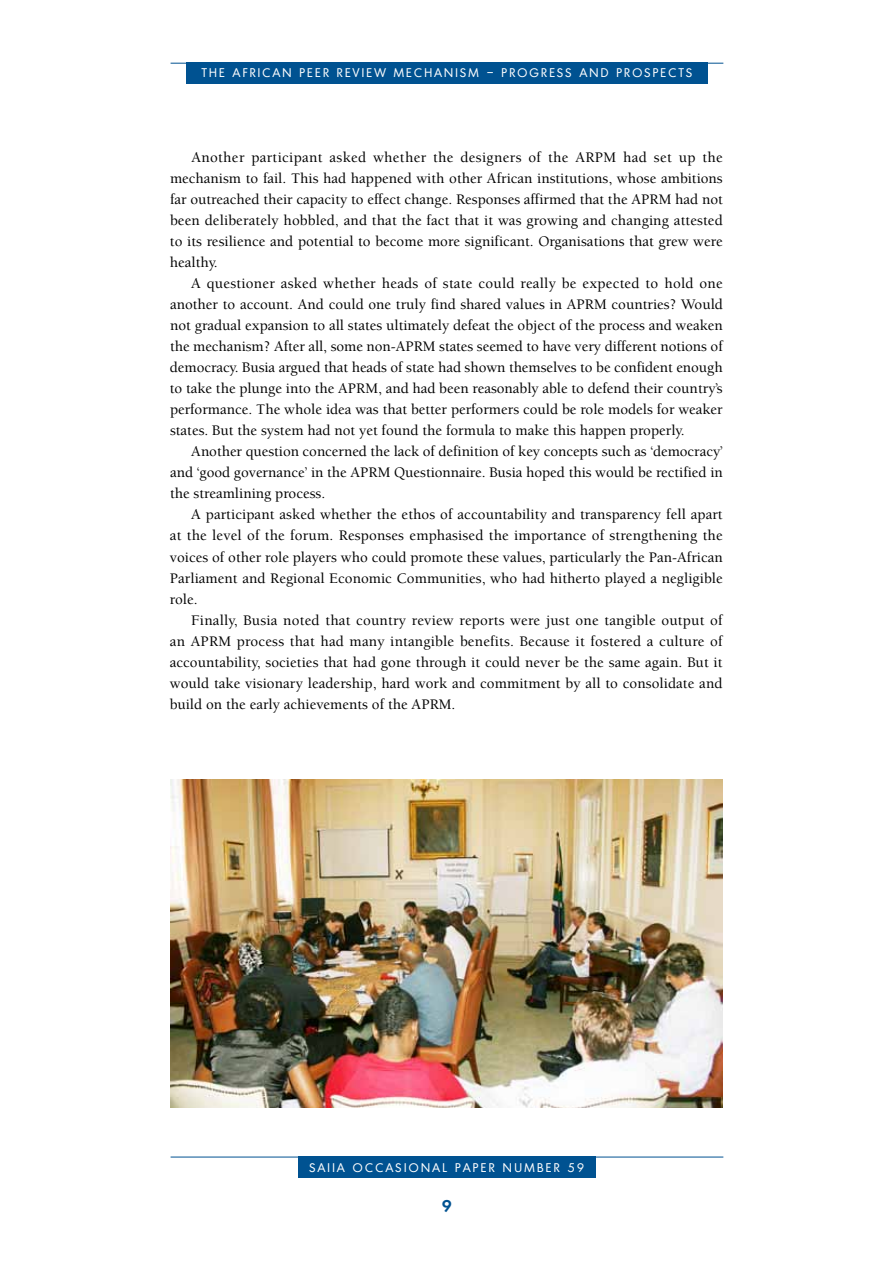
<style>
.page{position:relative;width:893px;height:1263px;background:#fff}
.page>*{position:absolute;margin:0;border:0;box-sizing:border-box;transform-origin:0 0}
.t1{font:600 16.5px "Montreal";color:#005291}
.t2{font:500 15px/21px "Berkeley Std";color:#000;text-align:justify}
.t3{font:12px "Montreal";letter-spacing:.2em;color:#fff}
</style>
<div class="page">
<hr style="left:171px;top:63px;width:552px;height:1px;background:#005291">
<div style="left:186px;top:63px;width:521px;height:21px;background:#005291"></div>
<hr style="left:171px;top:1157px;width:552px;height:1px;background:#005291">
<div style="left:298px;top:1157px;width:298px;height:21px;background:#005291"></div>
<img style="left:170px;top:779px;width:552px;height:329px">
<p class="t3" style="left:202px;top:65px;width:57px">THE AFRICAN</p>
<p class="t3" style="left:299px;top:65px;width:16px">PEER</p>
<p class="t3" style="left:337px;top:65px;width:16px">REVIE</p>
<p class="t3" style="left:374px;top:65px;width:70px">W MEC HANISM</p>
<p class="t3" style="left:487px;top:65px;width:33px">– PROGRESS</p>
<p class="t3" style="left:580px;top:65px;width:11px">AND</p>
<p class="t3" style="left:616px;top:65px;width:18px">PROSPECTS</p>
<p class="t2" style="left:170px;top:147px;width:554px;text-indent:21px">Another participant asked whether the designers of the ARPM had set up the mechanism to fail. This had happened with other African institutions, whose ambitions far outreached their capacity to effect change. Responses affirmed that the APRM had not been deliberately hobbled, and that the fact that it was growing and changing attested to its resilience and potential to become more significant. Organisations that grew were healthy.</p>
<p class="t2" style="left:170px;top:273px;width:554px;text-indent:21px">A questioner asked whether heads of state could really be expected to hold one another to account. And could one truly find shared values in APRM countries? Would not gradual expansion to all states ultimately defeat the object of the process and weaken the mechanism? After all, some non-APRM states seemed to have very different notions of democracy. Busia argued that heads of state had shown themselves to be confident enough to take the plunge into the APRM, and had been reasonably able to defend their country’s performance. The whole idea was that better performers could be role models for weaker states. But the system had not yet found the formula to make this happen properly.</p>
<p class="t2" style="left:170px;top:441px;width:554px;text-indent:21px">Another question concerned the lack of definition of key concepts such as ‘democracy’ and ‘good governance’ in the APRM Questionnaire. Busia hoped this would be rectified in the streamlining process.</p>
<p class="t2" style="left:170px;top:504px;width:554px;text-indent:21px">A participant asked whether the ethos of accountability and transparency fell apart at the level of the forum. Responses emphasised the importance of strengthening the voices of other role players who could promote these values, particularly the Pan-African Parliament and Regional Economic Communities, who had hitherto played a negligible role.</p>
<p class="t2" style="left:170px;top:610px;width:554px;text-indent:21px">Finally, Busia noted that country review reports were just one tangible output of an APRM process that had many intangible benefits. Because it fostered a culture of accountability, societies that had gone through it could never be the same again. But it would take visionary leadership, hard work and commitment by all to consolidate and build on the early achievements of the APRM.</p>
<p class="t3" style="left:309px;top:1160px;width:276px">SAIIA OCCASIONAL PAPER NUMBER 59</p>
<p class="t1" style="left:442px;top:1195px;width:12px">9</p>
</div>
